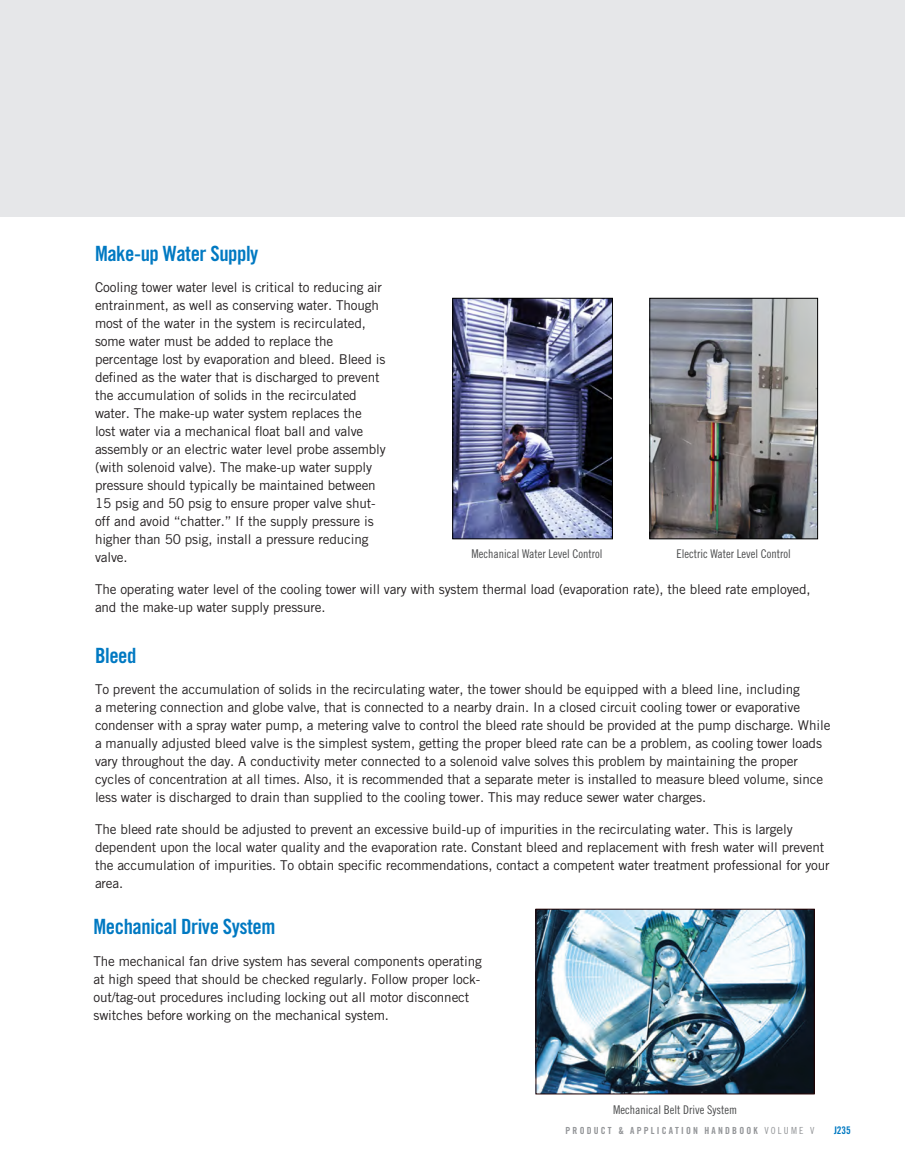
<style>
.page{position:relative;width:905px;height:1175px;background:#fff}
.page>*{position:absolute;margin:0;border:0;box-sizing:border-box;transform-origin:0 0}
.sub_sub_head{font:21px "Trade Gothic Bold Cond Twenty";letter-spacing:-.02em;color:#0079c2}
.body-after-subhead{font:13.5px/18px "Trade Gothic";letter-spacing:-.01em;color:#231f20}
.figure_table_title{font:12px "Trade Gothic Cond Eighteen";color:#4b4c4d}
.t1{font:10.5px "Trade Gothic Bold Cond Twenty";color:#0079c2}
.t2{font:9.75px "Trade Gothic Bold Cond Twenty";letter-spacing:.225em;color:#939598}
.s1{font-family:"Trade Gothic Cond Eighteen"}
</style>
<div class="page">
<div style="left:0;top:0;width:904px;height:217px;background:#e6e7e9"></div>
<img style="left:651px;top:300px;width:164px;height:237px">
<div style="left:649px;top:298px;width:168px;height:241px;border:1px solid #000"></div>
<img style="left:537px;top:911px;width:275px;height:181px">
<div style="left:535px;top:909px;width:279px;height:185px;border:1px solid #230000"></div>
<img style="left:454px;top:300px;width:156px;height:237px">
<div style="left:452px;top:298px;width:160px;height:241px;border:1px solid #000"></div>
<p class="sub_sub_head" style="left:95px;top:240px;width:165px">Make-up Water Supply</p>
<p class="body-after-subhead" style="left:95px;top:278px;width:292px">Cooling tower water level is critical to reducing air entrainment, as well as conserving water. Though most of the water in the system is recirculated, some water must be added to replace the percentage lost by evaporation and bleed. Bleed is defined as the water that is discharged to prevent the accumulation of solids in the recirculated water. The make-up water system replaces the lost water via a mechanical float ball and valve assembly or an electric water level probe assembly (with solenoid valve). The make-up water supply pressure should typically be maintained between 15 psig and 50 psig to ensure proper valve shut&shy;off and avoid “chatter.” If the supply pressure is higher than 50 psig, install a pressure reducing valve.</p>
<p class="body-after-subhead" style="left:95px;top:580px;width:717px">The operating water level of the cooling tower will vary with system thermal load (evaporation rate), the bleed rate employed, and the make-up water supply pressure.</p>
<p class="sub_sub_head" style="left:95px;top:642px;width:43px">Bleed</p>
<p class="body-after-subhead" style="left:95px;top:680px;width:737px">To prevent the accumulation of solids in the recirculating water, the tower should be equipped with a bleed line, including<br>a metering connection and globe valve, that is connected to a nearby drain. In a closed circuit cooling tower or evaporative condenser with a spray water pump, a metering valve to control the bleed rate should be provided at the pump discharge. While a manually adjusted bleed valve is the simplest system, getting the proper bleed rate can be a problem, as cooling tower loads vary throughout the day. A conductivity meter connected to a solenoid valve solves this problem by maintaining the proper cycles of concentration at all times. Also, it is recommended that a separate meter is installed to measure bleed volume, since less water is discharged to drain than supplied to the cooling tower. This may reduce sewer water charges.</p>
<p class="body-after-subhead" style="left:95px;top:820px;width:736px">The bleed rate should be adjusted to prevent an excessive build-up of impurities in the recirculating water. This is largely dependent upon the local water quality and the evaporation rate. Constant bleed and replacement with fresh water will prevent the accumulation of impurities. To obtain specific recommendations, contact a competent water treatment professional for your area.</p>
<p class="sub_sub_head" style="left:93px;top:913px;width:183px">Mechanical Drive System</p>
<p class="body-after-subhead" style="left:93px;top:951px;width:390px">The mechanical fan drive system has several components operating at high speed that should be checked regularly. Follow proper lock&shy;out/tag-out procedures including locking out all motor disconnect switches before working on the mechanical system.</p>
<p class="figure_table_title" style="left:471px;top:546px;width:133px">Mechanical Water Level Control</p>
<p class="figure_table_title" style="left:676px;top:546px;width:116px">Electric Water Level Control</p>
<p class="figure_table_title" style="left:613px;top:1103px;width:125px">Mechanical Belt Drive System</p>
<p class="t2" style="left:565px;top:1124px;width:250px">PRODUCT &amp; APPLICATION HANDBOOK <span class="s1">VOLUME V</span></p>
<p class="t1" style="left:834px;top:1124px;width:18px">J235</p>
</div>
